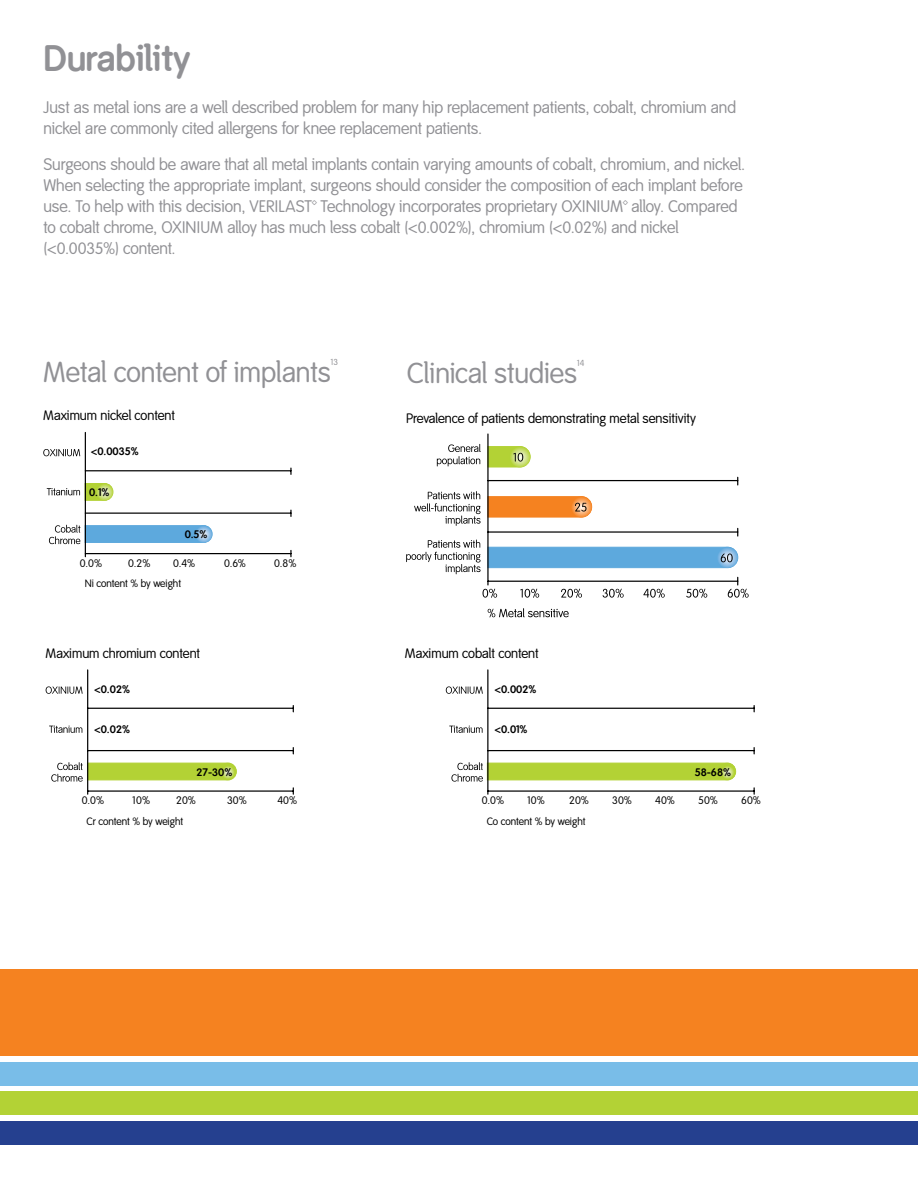
<style>
.page{position:relative;width:918px;height:1188px;background:#fff}
.page>*{position:absolute;margin:0;border:0;box-sizing:border-box;transform-origin:0 0}
.t1{font:700 36px "Smith&Nephew";color:#919195}
.t2{font:28.35px "Smith&Nephew";color:#919195}
.t3{font:16.5px/21px "Smith&Nephew";color:#919195}
.t4{font:13.5px "Smith&Nephew";color:#000}
.t5{font:10.95px "Smith&Nephew";color:#000}
.t6{font:700 10.95px "Smith&Nephew";color:#000}
.t7{font:10.5px "Smith&Nephew";color:#000}
.t8{font:8.7px "Smith&Nephew";color:#919195}
</style>
<div class="page">
<div style="left:0;top:1092px;width:918px;height:23px;background:#b3d235"></div>
<div style="left:0;top:1121px;width:918px;height:24px;background:#25408f"></div>
<div style="left:0;top:1062px;width:918px;height:24px;background:#79bde8"></div>
<div style="left:0;top:969px;width:918px;height:87px;background:#f58220"></div>
<svg style="left:488px;top:608px;width:81px;height:9px"></svg>
<svg style="left:406px;top:433px;width:343px;height:165px"></svg>
<svg style="left:43px;top:432px;width:249px;height:126px"></svg>
<svg style="left:46px;top:669px;width:248px;height:126px"></svg>
<svg style="left:446px;top:669px;width:309px;height:126px"></svg>
<h1 class="t1" style="left:43px;top:38px;width:148px">Durability</h1>
<p class="t3" style="left:43px;top:98px;width:694px">Just as metal ions are a well described problem for many hip replacement patients, cobalt, chromium and nickel are commonly cited allergens for knee replacement patients.</p>
<p class="t3" style="left:43px;top:155px;width:703px">Surgeons should be aware that all metal implants contain varying amounts of cobalt, chromium, and nickel.<br>When selecting the appropriate implant, surgeons should consider the composition of each implant before use. To help with this decision, VERILAST™ Technology incorporates proprietary OXINIUM™ alloy. Compared to cobalt chrome, OXINIUM alloy has much less cobalt (&lt;0.002%), chromium (&lt;0.02%) and nickel (&lt;0.0035%) content.</p>
<h2 class="t2" style="left:43px;top:356px;width:289px">Metal content of implants</h2>
<p class="t8" style="left:331px;top:357px;width:9px">13</p>
<h2 class="t2" style="left:407px;top:357px;width:172px">Clinical studies</h2>
<p class="t8" style="left:577px;top:358px;width:9px">14</p>
<p class="t4" style="left:43px;top:408px;width:133px">Maximum nickel content</p>
<p class="t4" style="left:406px;top:411px;width:291px">Prevalence of patients demonstrating metal sensitivity</p>
<p class="t6" style="left:91px;top:445px;width:49px">&lt;0.0035%</p>
<p class="t6" style="left:89px;top:486px;width:22px">0.1%</p>
<p class="t6" style="left:185px;top:528px;width:24px">0.5%</p>
<p class="t5" style="left:80px;top:557px;width:24px">0.0%</p>
<p class="t5" style="left:128px;top:557px;width:24px">0.2%</p>
<p class="t5" style="left:173px;top:557px;width:24px">0.4%</p>
<p class="t7" style="left:85px;top:577px;width:98px">Ni content % by weight</p>
<p class="t5" style="left:224px;top:557px;width:23px">0.6%</p>
<p class="t5" style="left:274px;top:557px;width:24px">0.8%</p>
<p class="t4" style="left:46px;top:645px;width:156px">Maximum chromium content</p>
<p class="t6" style="left:94px;top:682px;width:37px">&lt;0.02%</p>
<p class="t6" style="left:94px;top:723px;width:37px">&lt;0.02%</p>
<p class="t6" style="left:197px;top:766px;width:37px">27-30%</p>
<p class="t5" style="left:82px;top:794px;width:24px">0.0%</p>
<p class="t5" style="left:133px;top:794px;width:19px">10%</p>
<p class="t5" style="left:176px;top:794px;width:21px">20%</p>
<p class="t5" style="left:227px;top:794px;width:21px">30%</p>
<p class="t5" style="left:277px;top:794px;width:21px">40%</p>
<p class="t7" style="left:87px;top:815px;width:98px">Cr content % by weight</p>
<p class="t4" style="left:405px;top:645px;width:135px">Maximum cobalt content</p>
<p class="t6" style="left:494px;top:682px;width:43px">&lt;0.002%</p>
<p class="t6" style="left:494px;top:723px;width:35px">&lt;0.01%</p>
<p class="t6" style="left:695px;top:766px;width:38px">58-68%</p>
<p class="t5" style="left:482px;top:794px;width:24px">0.0%</p>
<p class="t5" style="left:527px;top:794px;width:19px">10%</p>
<p class="t5" style="left:569px;top:794px;width:21px">20%</p>
<p class="t5" style="left:612px;top:794px;width:21px">30%</p>
<p class="t5" style="left:655px;top:794px;width:21px">40%</p>
<p class="t5" style="left:698px;top:794px;width:21px">50%</p>
<p class="t5" style="left:741px;top:794px;width:21px">60%</p>
<p class="t7" style="left:487px;top:815px;width:100px">Co content % by weight</p>
</div>
